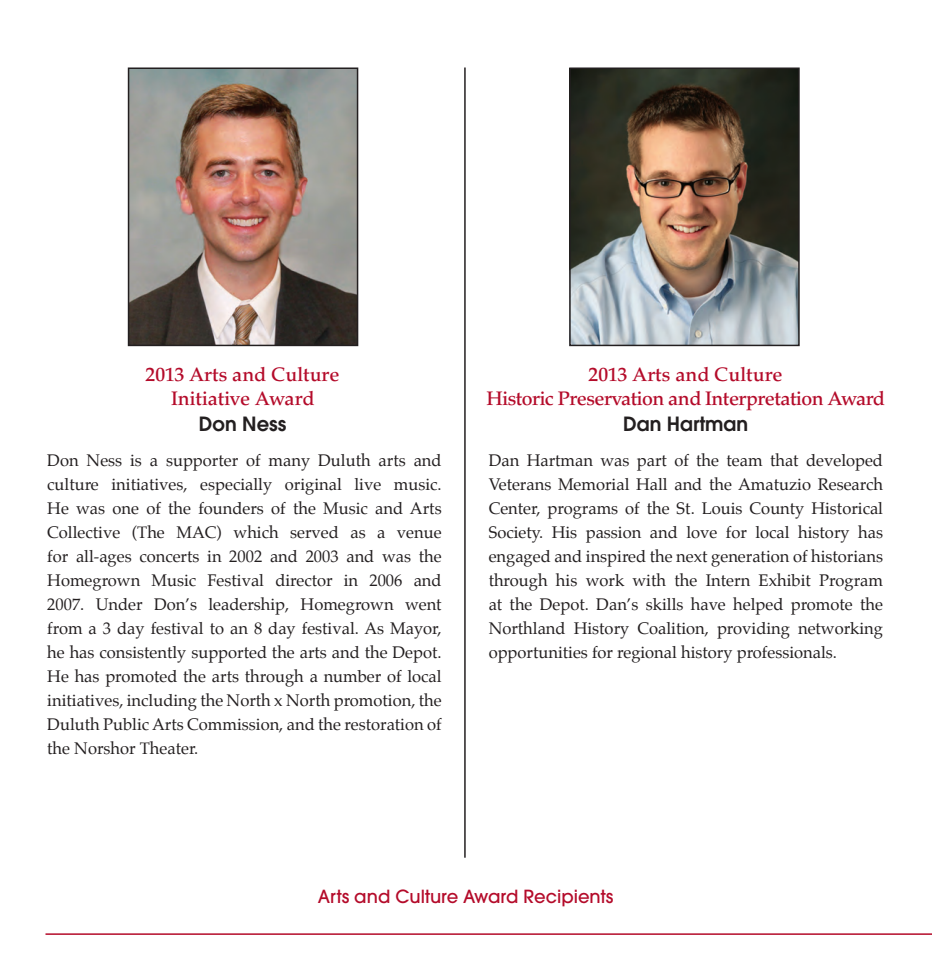
<style>
.page{position:relative;width:932px;height:972px;background:#fff}
.page>*{position:absolute;margin:0;border:0;box-sizing:border-box;transform-origin:0 0}
.t1{font:500 19.5px/23.4px "Palatino";letter-spacing:-.02em;color:#b40b2a;text-align:center}
.t2{font:500 19.5px/23.4px "Palatino";color:#b40b2a;text-align:center}
.t3{font:600 19.5px "Avant Garde";color:#231f20}
.t4{font:500 18px "Avant Garde";color:#b40b2a}
.t5{font:16.5px/24px "Palatino";color:#231f20;text-align:justify}
</style>
<div class="page">
<img style="left:131px;top:71px;width:224px;height:272px">
<div style="left:128px;top:68px;width:230px;height:278px;border:2px solid #231f20"></div>
<img style="left:572px;top:71px;width:224px;height:272px">
<div style="left:569px;top:68px;width:230px;height:278px;border:2px solid #231f20"></div>
<hr style="left:464px;top:68px;width:1px;height:790px;background:#231f20">
<hr style="left:45px;top:933px;width:887px;height:2px;background:#b40b2a">
<p class="t2" style="left:146px;top:363px;width:196px">2013 Arts and Culture<br>Initiative Award</p>
<p class="t3" style="left:199px;top:411px;width:89px">Don Ness</p>
<p class="t5" style="left:47px;top:448px;width:396px">Don Ness is a supporter of many Duluth arts and culture initiatives, especially original live music.<br>He was one of the founders of the Music and Arts Collective (The MAC) which served as a venue for all-ages concerts in 2002 and 2003 and was the Homegrown Music Festival director in 2006 and 2007. Under Don’s leadership, Homegrown went from a 3 day festival to an 8 day festival. As Mayor, he has consistently supported the arts and the Depot.<br>He has promoted the arts through a number of local initiatives, including the North x North promotion, the Duluth Public Arts Commission, and the restoration of the Norshor Theater.</p>
<p class="t1" style="left:486px;top:363px;width:399px">2013 Arts and Culture<br>Historic Preservation and Interpretation Award</p>
<p class="t3" style="left:623px;top:411px;width:126px">Dan Hartman</p>
<p class="t5" style="left:488px;top:448px;width:396px">Dan Hartman was part of the team that developed Veterans Memorial Hall and the Amatuzio Research Center, programs of the St. Louis County Historical Society. His passion and love for local history has engaged and inspired the next generation of historians through his work with the Intern Exhibit Program at the Depot. Dan’s skills have helped promote the Northland History Coalition, providing networking opportunities for regional history professionals.</p>
<p class="t4" style="left:318px;top:885px;width:297px">Arts and Culture Award Recipients</p>
</div>
